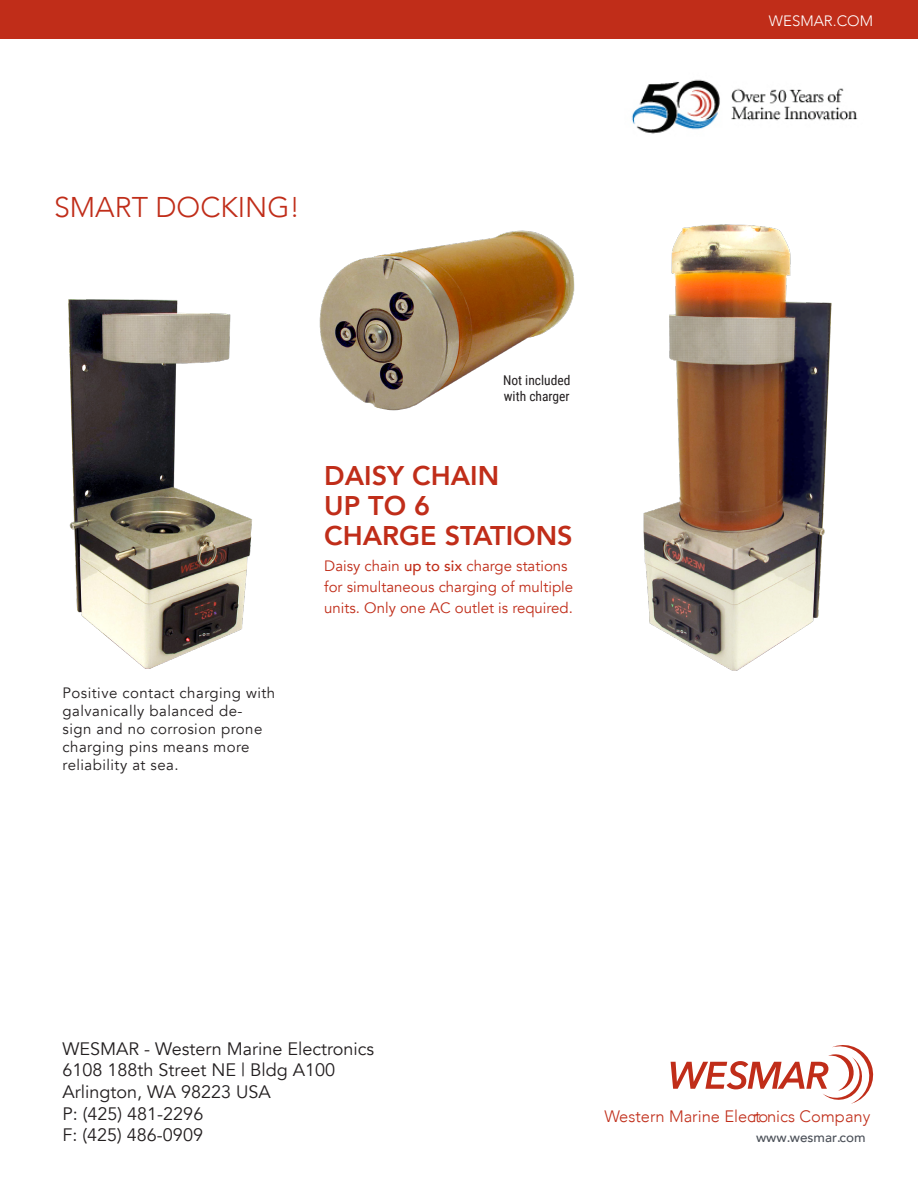
<style>
.page{position:relative;width:918px;height:1188px;background:#fff}
.page>*{position:absolute;margin:0;border:0;box-sizing:border-box;transform-origin:0 0}
.t1{font:300 28.5px "Avenir";color:#c02d19}
.t2{font:800 27px "Avenir";color:#c02d19}
.t3{font:18px/21.6px "Avenir";color:#231f20}
.t4{font:300 16.5px "Avenir";color:#c02d19}
.Sub-Head{font:15px/18px "Avenir";letter-spacing:.03em;color:#231f20}
.t5{font:15px/21px "Avenir";color:#c02d19}
.t6{font:300 15px "Avenir";color:#fff}
.Sub-Head-2{font:13.5px/16.2px "Roboto Condensed";color:#231f20}
.t7{font:500 13.5px "Avenir";color:#4c5159}
.s1{font-weight:500}
</style>
<div class="page">
<img style="left:631px;top:79px;width:227px;height:55px">
<div style="left:0;top:0;width:918px;height:39px;background:#c02d19"></div>
<svg style="left:671px;top:1045px;width:203px;height:59px"></svg>
<img style="left:68px;top:299px;width:184px;height:370px">
<img style="left:643px;top:224px;width:189px;height:447px">
<img style="left:319px;top:230px;width:256px;height:181px">
<p class="t1" style="left:54px;top:190px;width:248px">SMART DOCKING!</p>
<p class="Sub-Head" style="left:63px;top:685px;width:214px">Positive contact charging with galvanically balanced de-<br>sign and no corrosion prone charging pins means more reliability at sea.</p>
<p class="Sub-Head-2" style="left:503px;top:372px;width:69px">Not included with charger</p>
<p class="t2" style="left:324px;top:455px;width:176px">DAISY CHAIN</p>
<p class="t2" style="left:324px;top:485px;width:107px">UP TO 6</p>
<p class="t2" style="left:324px;top:515px;width:250px">CHARGE STATIONS</p>
<p class="t5" style="left:324px;top:556px;width:250px">Daisy chain <span class="s1">up to six</span> charge stations for simultaneous charging of multiple units. Only one AC outlet is required.</p>
<p class="t6" style="left:769px;top:12px;width:106px">WESMAR.COM</p>
<p class="t3" style="left:63px;top:1038px;width:313px">WESMAR - Western Marine Electronics<br>6108 188th Street NE | Bldg A100<br>Arlington, WA 98223 USA</p>
<p class="t3" style="left:63px;top:1103px;width:142px">P: (425) 481-2296</p>
<p class="t3" style="left:63px;top:1125px;width:142px">F: (425) 486-0909</p>
<p class="t4" style="left:604px;top:1107px;width:268px">Western Marine Electronics Company</p>
<p class="t7" style="left:756px;top:1126px;width:111px">www.wesmar.com</p>
</div>
